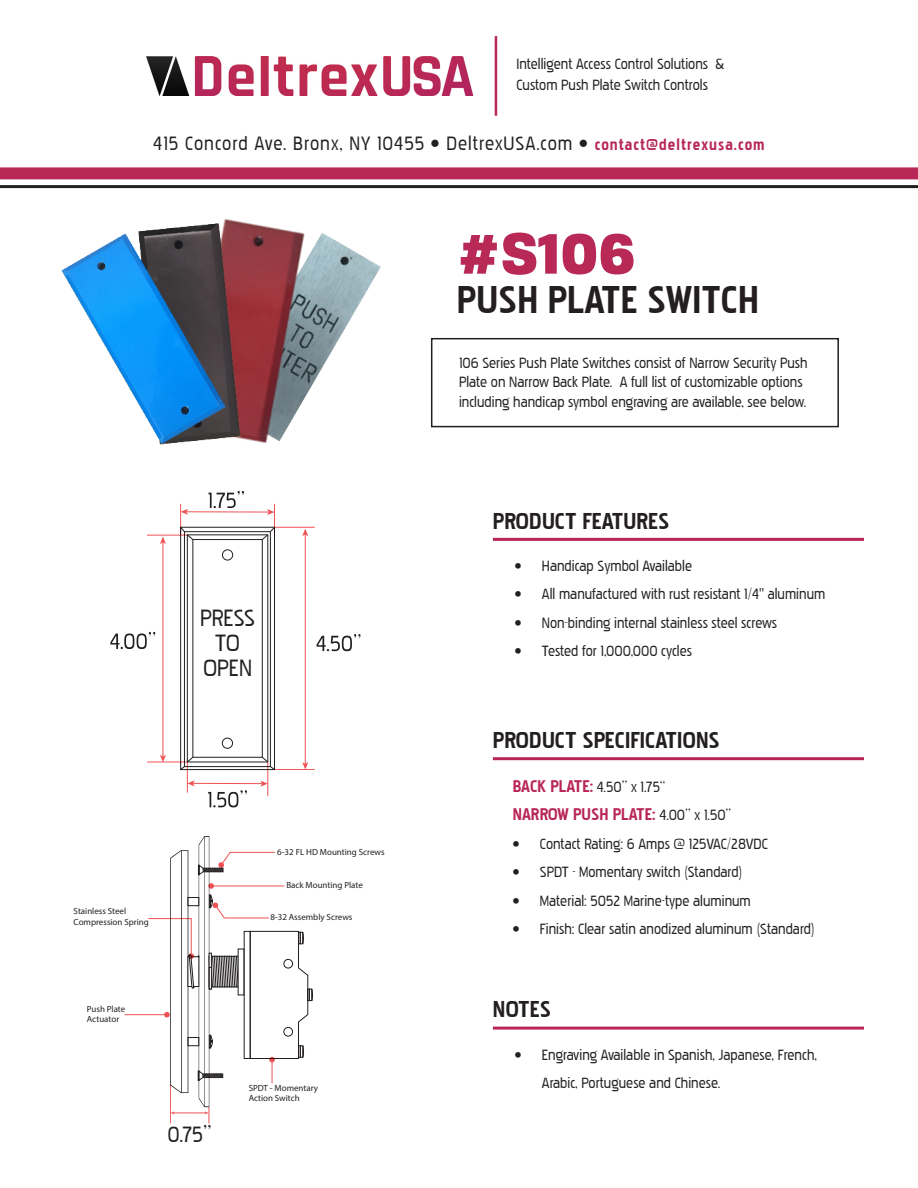
<style>
.page{position:relative;width:918px;height:1188px;background:#fff}
.page>*{position:absolute;margin:0;border:0;box-sizing:border-box;transform-origin:0 0}
.t1{font:900 55.05px "Tofino";color:#b82957}
.t2{font:700 48px "Pakenham";color:#231f20}
.t3{font:700 28.5px "Pakenham";color:#231f20}
.t4{font:23.85px/24.6px "Pakenham Rg";color:#231f20;text-align:center}
.t5{font:22.35px "Pakenham Rg";color:#231f20}
.t6{font:700 21px "Pakenham";color:#b82657}
.t7{font:19.5px "Pakenham Rg";letter-spacing:.05em;color:#231f20}
.t8{font:15px/19.5px "Pakenham Rg";color:#231f20}
.t9{font:9px/10.8px "Myriad Pro";color:#231f20}
.s1{font-family:"Pakenham";font-weight:700;color:#b82657}
.s2{font-family:"Pakenham";font-weight:700;font-size:21px;color:#b82657}
.s3{font-family:"Pakenham Rg";font-weight:400;font-size:15px;color:#231f20}
</style>
<div class="page">
<div style="left:0;top:167px;width:918px;height:12px;background:#b82957"></div>
<hr style="left:0;top:185px;width:918px;height:3px;background:#231f20">
<hr style="left:495px;top:36px;width:2px;height:80px;background:#b82957">
<img style="left:147px;top:56px;width:327px;height:39px">
<hr style="left:493px;top:538px;width:371px;height:3px;background:#b82657">
<hr style="left:493px;top:1027px;width:371px;height:3px;background:#b82657">
<hr style="left:493px;top:757px;width:371px;height:3px;background:#b82657">
<img style="left:47px;top:167px;width:346px;height:278px">
<div style="left:431px;top:338px;width:408px;height:89px;border:2px solid #231f20"></div>
<div style="left:180px;top:527px;width:95px;height:243px;border:1px solid #231f20"></div>
<svg style="left:186px;top:541px;width:83px;height:222px"></svg>
<div style="left:184px;top:531px;width:87px;height:236px;border:1px solid #231f20"></div>
<div style="left:187px;top:535px;width:81px;height:227px;background:#fff"></div>
<div style="left:187px;top:534px;width:81px;height:228px;border:1px solid #231f20"></div>
<div style="left:192px;top:539px;width:71px;height:219px;border:1px solid #231f20"></div>
<svg style="left:261px;top:526px;width:15px;height:15px"></svg>
<svg style="left:180px;top:526px;width:14px;height:15px"></svg>
<svg style="left:180px;top:756px;width:14px;height:15px"></svg>
<svg style="left:261px;top:756px;width:14px;height:15px"></svg>
<div style="left:222px;top:549px;width:11px;height:11px;border:1px solid #231f20;border-radius:50%"></div>
<div style="left:222px;top:738px;width:11px;height:11px;border:1px solid #231f20;border-radius:50%"></div>
<hr style="left:125px;top:1014px;width:42px;height:1px;background:#f05254">
<hr style="left:186px;top:511px;width:83px;height:1px;background:#f05254">
<svg style="left:267px;top:509px;width:7px;height:6px"></svg>
<svg style="left:181px;top:509px;width:7px;height:6px"></svg>
<hr style="left:274px;top:504px;width:1px;height:34px;background:#f05254">
<hr style="left:180px;top:504px;width:1px;height:30px;background:#f05254">
<hr style="left:193px;top:783px;width:70px;height:1px;background:#f05254">
<svg style="left:260px;top:781px;width:7px;height:6px"></svg>
<svg style="left:188px;top:780px;width:7px;height:6px"></svg>
<hr style="left:267px;top:762px;width:1px;height:34px;background:#f05254">
<hr style="left:187px;top:762px;width:1px;height:31px;background:#f05254">
<svg style="left:209px;top:491px;width:35px;height:17px"></svg>
<svg style="left:208px;top:790px;width:39px;height:17px"></svg>
<hr style="left:274px;top:527px;width:41px;height:1px;background:#f05254">
<hr style="left:274px;top:769px;width:41px;height:1px;background:#f05254">
<hr style="left:305px;top:534px;width:1px;height:230px;background:#f05254">
<svg style="left:302px;top:529px;width:6px;height:7px"></svg>
<svg style="left:302px;top:762px;width:6px;height:7px"></svg>
<hr style="left:147px;top:535px;width:40px;height:1px;background:#f05254">
<hr style="left:147px;top:762px;width:41px;height:1px;background:#f05254">
<hr style="left:163px;top:542px;width:1px;height:215px;background:#f05254">
<svg style="left:160px;top:537px;width:6px;height:7px"></svg>
<svg style="left:160px;top:755px;width:6px;height:7px"></svg>
<svg style="left:317px;top:634px;width:43px;height:17px"></svg>
<svg style="left:110px;top:632px;width:45px;height:17px"></svg>
<svg style="left:148px;top:836px;width:165px;height:287px"></svg>
<hr style="left:170px;top:1085px;width:1px;height:38px;background:#f05254">
<p class="t8" style="left:516px;top:53px;width:209px;line-height:21px">Intelligent Access Control Solutions &amp;<br>Custom Push Plate Switch Controls</p>
<h3 class="t7" style="left:153px;top:132px;width:613px">415 Concord Ave. Bronx, NY 10455 • DeltrexUSA.com • <span class="s1">contact@deltrexusa.com</span></h3>
<p class="t1" style="left:457px;top:206px;width:180px">#S106</p>
<p class="t2" style="left:457px;top:278px;width:304px">PUSH PLATE SWITCH</p>
<p class="t8" style="left:459px;top:353px;width:350px">106 Series Push Plate Switches consist of Narrow Security Push<br>Plate on Narrow Back Plate. A full list of customizable options including handicap symbol engraving are available, see below.</p>
<p class="t4" style="left:200px;top:606px;width:56px">PRESS<br>TO<br>OPEN</p>
<p class="t9" style="left:74px;top:906px;width:77px">Stainless Steel<br>Compression Spring</p>
<p class="t9" style="left:87px;top:1003px;width:40px">Push Plate<br>Actuator</p>
<p class="t5" style="left:168px;top:1121px;width:46px">0.75”</p>
<p class="t9" style="left:277px;top:846px;width:109px">6-32 FL HD Mounting Screws</p>
<p class="t9" style="left:286px;top:880px;width:78px">Back Mounting Plate</p>
<p class="t9" style="left:270px;top:912px;width:83px">8-32 Assembly Screws</p>
<p class="t9" style="left:249px;top:1082px;width:71px">SPDT - Momentary<br>Action Switch</p>
<p class="t3" style="left:493px;top:508px;width:178px">PRODUCT FEATURES</p>
<p class="t8" style="left:515px;top:556px;width:179px">• Handicap Symbol Available</p>
<p class="t8" style="left:515px;top:585px;width:312px">• All manufactured with rust resistant 1/4" aluminum</p>
<p class="t8" style="left:515px;top:613px;width:264px">• Non-binding internal stainless steel screws</p>
<p class="t8" style="left:515px;top:642px;width:179px">• Tested for 1,000,000 cycles</p>
<p class="t3" style="left:493px;top:728px;width:229px">PRODUCT SPECIFICATIONS</p>
<p class="t8" style="left:513px;top:777px;width:154px"><span class="s2">BACK PLATE:</span> 4.50” x 1.75“</p>
<p class="t6" style="left:513px;top:805px;width:220px">NARROW PUSH PLATE: <span class="s3">4.00” x 1.50”</span></p>
<p class="t8" style="left:513px;top:834px;width:257px">• Contact Rating: 6 Amps @ 125VAC/28VDC</p>
<p class="t8" style="left:513px;top:862px;width:231px">• SPDT - Momentary switch (Standard)</p>
<p class="t8" style="left:513px;top:891px;width:240px">• Material: 5052 Marine-type aluminum</p>
<p class="t8" style="left:513px;top:919px;width:303px">• Finish: Clear satin anodized aluminum (Standard)</p>
<p class="t3" style="left:493px;top:997px;width:60px">NOTES</p>
<p class="t8" style="left:542px;top:1040px;width:277px;line-height:28.5px;text-indent:-27px">• Engraving Available in Spanish, Japanese, French,<br>Arabic, Portuguese and Chinese.</p>
</div>
